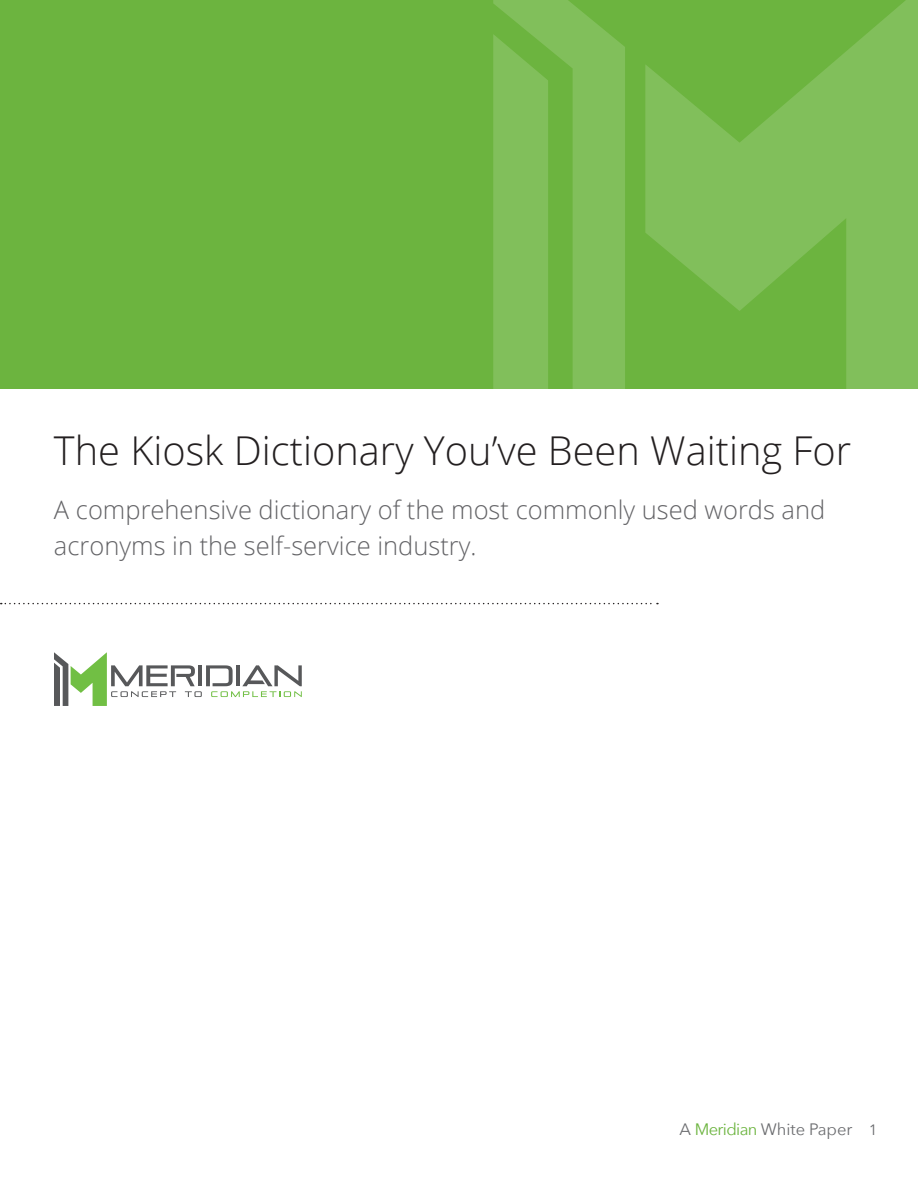
<style>
.page{position:relative;width:918px;height:1188px;background:#fff}
.page>*{position:absolute;margin:0;border:0;box-sizing:border-box;transform-origin:0 0}
.t1{font:300 39.75px "Open Sans";color:#231f20}
.t2{font:300 25.5px/36px "Open Sans";color:#636366}
.t3{font:16.5px "Avenir Next";letter-spacing:-.04em;color:#6c6d70}
.s1{color:#6cb43f}
.s2{font-size:15px}
</style>
<div class="page">
<svg style="left:1px;top:603px;width:657px;height:1px"></svg>
<svg style="left:54px;top:652px;width:248px;height:54px"></svg>
<div style="left:0;top:0;width:918px;height:389px;background:#6cb43f"></div>
<svg style="left:645px;top:0;width:273px;height:389px;fill:#81bf5b"></svg>
<svg style="left:493px;top:0;width:132px;height:389px;fill:#81bf5b"></svg>
<div style="left:493px;top:34px;width:55px;height:355px;background:#81bf5b"></div>
<p class="t1" style="left:54px;top:423px;width:799px">The Kiosk Dictionary You’ve Been Waiting For</p>
<p class="t2" style="left:54px;top:491px;width:773px">A comprehensive dictionary of the most commonly used words and acronyms in the self-service industry.</p>
<p class="t3" style="left:680px;top:1116px;width:200px">A <span class="s1">Meridian</span> White Paper <span class="s2">1</span></p>
</div>
